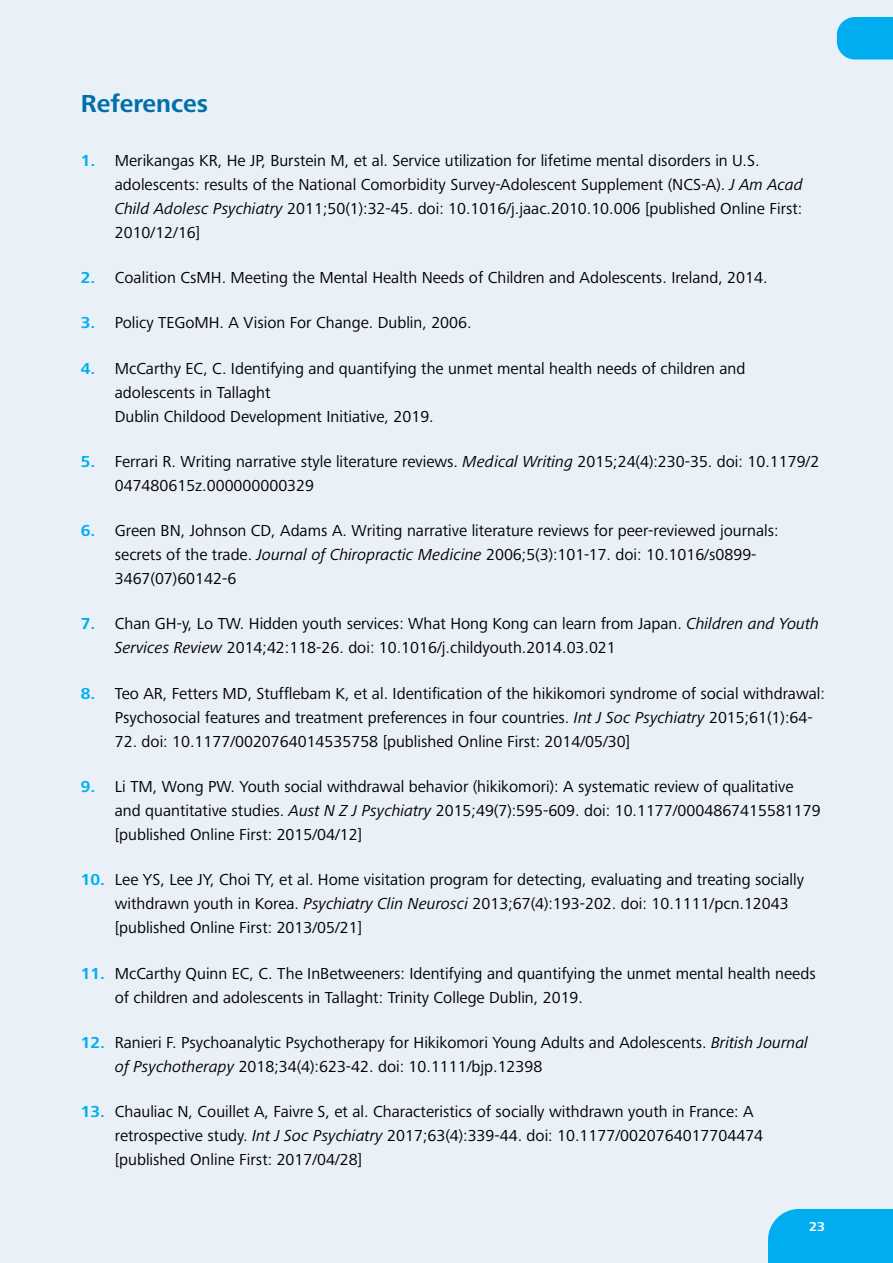
<style>
.page{position:relative;width:893px;height:1263px;background:#eaf0f7}
.page>*{position:absolute;margin:0;border:0;box-sizing:border-box;transform-origin:0 0}
.t1{font:700 25.5px "Frutiger Next Pro";color:#0070a9}
.t2{font:16.5px/24px "Frutiger Next Pro";color:#000}
.t3{font:700 13.5px "Frutiger Next Pro";color:#fff}
.s1{font-weight:700;color:#00aeef}
.s2{font-style:italic}
</style>
<div class="page">
<div style="left:768px;top:1209px;width:125px;height:54px;background:#00aeef"></div>
<svg style="left:837px;top:17px;width:56px;height:43px;background:#0fb2ef"></svg>
<h1 class="t1" style="left:81px;top:89px;width:129px">References</h1>
<p class="t2" style="left:115px;top:148px;width:689px;text-indent:-34px"><span class="s1">1.</span> Merikangas KR, He JP, Burstein M, et al. Service utilization for lifetime mental disorders in U.S. adolescents: results of the National Comorbidity Survey-Adolescent Supplement (NCS-A). <span class="s2">J Am Acad Child Adolesc Psychiatry</span> 2011;50(1):32-45. doi: 10.1016/j.jaac.2010.10.006 [published Online First:<br>2010/12/16]</p>
<p class="t2" style="left:81px;top:265px;width:688px"><span class="s1">2.</span> Coalition CsMH. Meeting the Mental Health Needs of Children and Adolescents. Ireland, 2014.</p>
<p class="t2" style="left:81px;top:311px;width:392px"><span class="s1">3.</span> Policy TEGoMH. A Vision For Change. Dublin, 2006.</p>
<p class="t2" style="left:115px;top:356px;width:632px;text-indent:-34px"><span class="s1">4.</span> McCarthy EC, C. Identifying and quantifying the unmet mental health needs of children and adolescents in Tallaght<br>Dublin Childood Development Initiative, 2019.</p>
<p class="t2" style="left:115px;top:449px;width:706px;text-indent:-34px"><span class="s1">5.</span> Ferrari R. Writing narrative style literature reviews. <span class="s2">Medical Writing</span> 2015;24(4):230-35. doi: 10.1179/2<br>047480615z.000000000329</p>
<p class="t2" style="left:115px;top:519px;width:665px;text-indent:-34px"><span class="s1">6.</span> Green BN, Johnson CD, Adams A. Writing narrative literature reviews for peer-reviewed journals: secrets of the trade. <span class="s2">Journal of Chiropractic Medicine</span> 2006;5(3):101-17. doi: 10.1016/s0899-<br>3467(07)60142-6</p>
<p class="t2" style="left:115px;top:612px;width:706px;text-indent:-34px"><span class="s1">7.</span> Chan GH-y, Lo TW. Hidden youth services: What Hong Kong can learn from Japan. <span class="s2">Children and Youth<br>Services Review</span> 2014;42:118-26. doi: 10.1016/j.childyouth.2014.03.021</p>
<p class="t2" style="left:115px;top:681px;width:712px;text-indent:-34px"><span class="s1">8.</span> Teo AR, Fetters MD, Stufflebam K, et al. Identification of the hikikomori syndrome of social withdrawal:<br>Psychosocial features and treatment preferences in four countries. <span class="s2">Int J Soc Psychiatry</span> 2015;61(1):64-</p>
<p class="t2" style="left:115px;top:729px;width:517px">72. doi: 10.1177/0020764014535758 [published Online First: 2014/05/30]</p>
<p class="t2" style="left:115px;top:774px;width:707px;text-indent:-34px"><span class="s1">9.</span> Li TM, Wong PW. Youth social withdrawal behavior (hikikomori): A systematic review of qualitative and quantitative studies. <span class="s2">Aust N Z J Psychiatry</span> 2015;49(7):595-609. doi: 10.1177/0004867415581179 [published Online First: 2015/04/12]</p>
<p class="t2" style="left:115px;top:868px;width:691px;text-indent:-34px"><span class="s1">10.</span> Lee YS, Lee JY, Choi TY, et al. Home visitation program for detecting, evaluating and treating socially withdrawn youth in Korea. <span class="s2">Psychiatry Clin Neurosci</span> 2013;67(4):193-202. doi: 10.1111/pcn.12043 [published Online First: 2013/05/21]</p>
<p class="t2" style="left:115px;top:961px;width:702px;text-indent:-34px"><span class="s1">11.</span> McCarthy Quinn EC, C. The InBetweeners: Identifying and quantifying the unmet mental health needs of children and adolescents in Tallaght: Trinity College Dublin, 2019.</p>
<p class="t2" style="left:115px;top:1030px;width:695px;text-indent:-34px"><span class="s1">12.</span> Ranieri F. Psychoanalytic Psychotherapy for Hikikomori Young Adults and Adolescents. <span class="s2">British Journal of Psychotherapy</span> 2018;34(4):623-42. doi: 10.1111/bjp.12398</p>
<p class="t2" style="left:115px;top:1099px;width:650px;text-indent:-34px"><span class="s1">13.</span> Chauliac N, Couillet A, Faivre S, et al. Characteristics of socially withdrawn youth in France: A retrospective study. <span class="s2">Int J Soc Psychiatry</span> 2017;63(4):339-44. doi: 10.1177/0020764017704474 [published Online First: 2017/04/28]</p>
<p class="t3" style="left:809px;top:1218px;width:17px">23</p>
</div>
